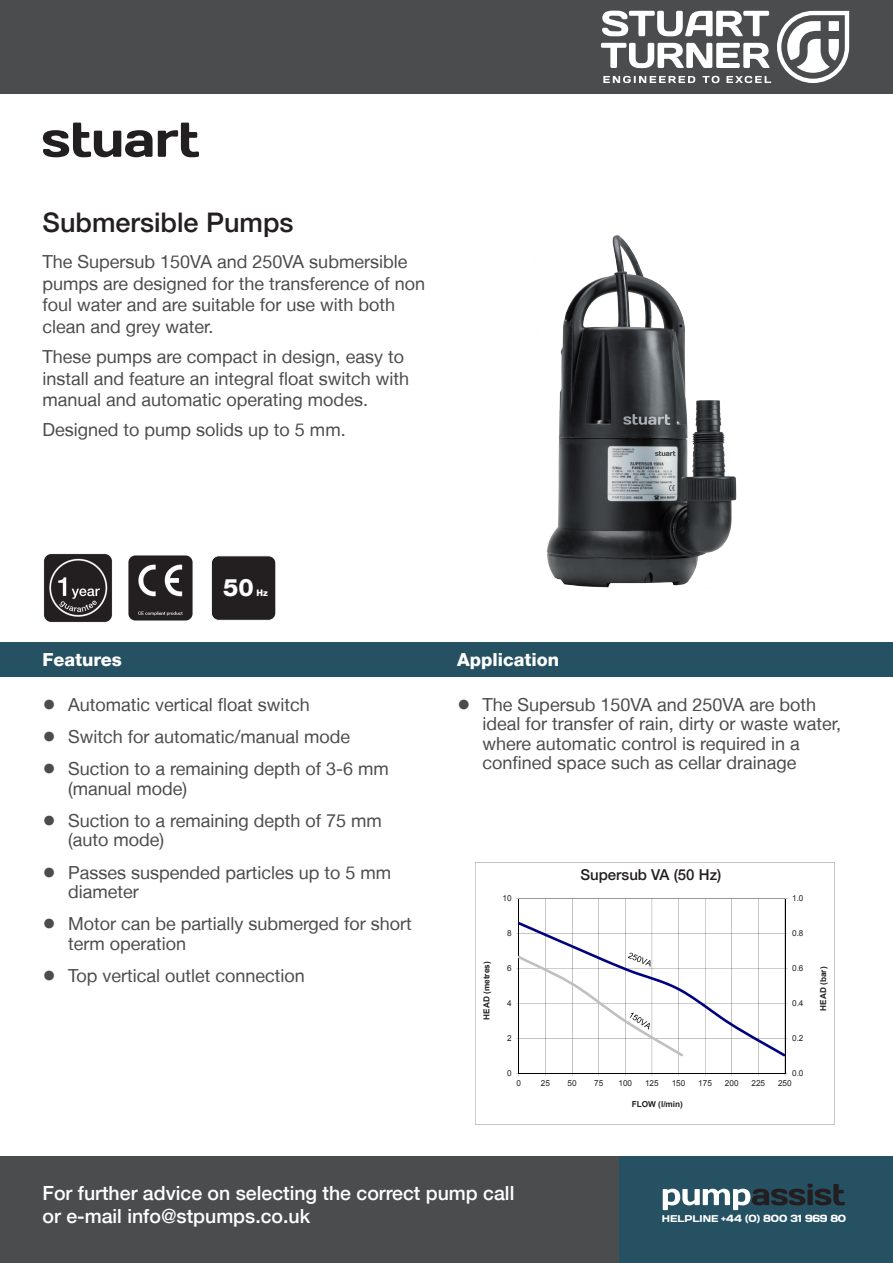
<style>
.page{position:relative;width:893px;height:1263px;background:#fff}
.page>*{position:absolute;margin:0;border:0;box-sizing:border-box;transform-origin:0 0}
.t1{font:500 27px "Helvetica Neue LT";color:#231f20}
.t2{font:800 24.3px "Helvetica Neue LT";color:#fff}
.t3{font:500 19.5px/23.4px "Helvetica Neue LT";color:#fff}
.Text_-_Body{font:18px/19.5px "Helvetica Neue LT";color:#4b4c4d}
.Text_-_Sub_Heading{font:800 18px "Helvetica Neue LT";color:#fff}
.t4{font:500 15px "Helvetica Neue LT";color:#231f20}
.t5{font:10.35px "Days";letter-spacing:-.025em;color:#fff}
.t6{font:800 9px "Helvetica Neue LT";color:#fff}
.t7{font:8.25px "Arial";color:#231f20}
.t8{font:700 8.25px "Arial";color:#231f20}
.s1{font-size:27px}
.s2{font-size:9.75px}
</style>
<div class="page">
<div style="left:0;top:1157px;width:621px;height:106px;background:#4b4c4d"></div>
<div style="left:620px;top:1157px;width:273px;height:106px;background:#255162"></div>
<svg style="left:663px;top:1184px;width:182px;height:26px"></svg>
<div style="left:0;top:642px;width:893px;height:34px;background:#255162"></div>
<div style="left:0;top:0;width:893px;height:94px;background:#4b4c4d"></div>
<svg style="left:602px;top:11px;width:167px;height:25px"></svg>
<svg style="left:601px;top:43px;width:168px;height:25px"></svg>
<svg style="left:603px;top:76px;width:92px;height:7px"></svg>
<svg style="left:702px;top:76px;width:17px;height:7px"></svg>
<svg style="left:726px;top:76px;width:45px;height:7px"></svg>
<svg style="left:777px;top:11px;width:72px;height:72px"></svg>
<img style="left:547px;top:235px;width:190px;height:353px">
<svg style="left:475px;top:862px;width:359px;height:262px"></svg>
<img style="left:128px;top:555px;width:65px;height:66px">
<div style="left:211px;top:556px;width:65px;height:64px;background:#231f20;border-radius:7px"></div>
<div style="left:211px;top:555px;width:65px;height:66px;border:1px solid #fff;border-radius:7px"></div>
<svg style="left:43px;top:123px;width:156px;height:34px"></svg>
<img style="left:43px;top:553px;width:70px;height:70px">
<h1 class="t1" style="left:43px;top:206px;width:253px">Submersible Pumps</h1>
<p class="Text_-_Body" style="left:43px;top:251px;width:384px;line-height:21.6px">The Supersub 150VA and 250VA submersible pumps are designed for the transference of non foul water and are suitable for use with both clean and grey water.</p>
<p class="Text_-_Body" style="left:43px;top:345px;width:368px;line-height:21.6px">These pumps are compact in design, easy to install and feature an integral float switch with manual and automatic operating modes.</p>
<p class="Text_-_Body" style="left:43px;top:420px;width:305px">Designed to pump solids up to 5 mm.</p>
<p class="t2" style="left:223px;top:572px;width:32px">50</p>
<p class="t6" style="left:256px;top:587px;width:13px">Hz</p>
<p class="Text_-_Sub_Heading" style="left:43px;top:648px;width:81px">Features</p>
<p class="Text_-_Body" style="left:43px;top:694px;width:269px"><span class="s1">•</span> Automatic vertical float switch</p>
<p class="Text_-_Body" style="left:43px;top:726px;width:309px"><span class="s1">•</span> Switch for automatic/manual mode</p>
<p class="Text_-_Body" style="left:68px;top:759px;width:322px;text-indent:-26px"><span class="s1">•</span> Suction to a remaining depth of 3-6 mm (manual mode)</p>
<p class="Text_-_Body" style="left:68px;top:810px;width:315px;text-indent:-26px"><span class="s1">•</span> Suction to a remaining depth of 75 mm (auto mode)</p>
<p class="Text_-_Body" style="left:68px;top:862px;width:325px;text-indent:-26px"><span class="s1">•</span> Passes suspended particles up to 5 mm diameter</p>
<p class="Text_-_Body" style="left:68px;top:914px;width:345px;text-indent:-26px"><span class="s1">•</span> Motor can be partially submerged for short term operation</p>
<p class="Text_-_Body" style="left:43px;top:966px;width:264px"><span class="s1">•</span> Top vertical outlet connection</p>
<p class="Text_-_Sub_Heading" style="left:457px;top:648px;width:104px">Application</p>
<p class="Text_-_Body" style="left:483px;top:694px;width:360px;text-indent:-26px"><span class="s1">•</span> The Supersub 150VA and 250VA are both ideal for transfer of rain, dirty or waste water, where automatic control is required in a confined space such as cellar drainage</p>
<p class="t8" style="left:481px;top:1019px;width:60px;rotate:-90deg">HEAD (metres)</p>
<p class="t4" style="left:580px;top:866px;width:142px">Supersub VA (50 Hz)</p>
<p class="t7" style="left:503px;top:893px;width:11px">10</p>
<p class="t7" style="left:792px;top:893px;width:13px">1.0</p>
<p class="t7" style="left:507px;top:928px;width:6px">8</p>
<p class="t7" style="left:792px;top:928px;width:13px">0.8</p>
<p class="t7" style="left:507px;top:963px;width:6px">6</p>
<p class="t7" style="left:792px;top:963px;width:13px">0.6</p>
<p class="t7" style="left:507px;top:998px;width:6px">4</p>
<p class="t7" style="left:792px;top:998px;width:13px">0.4</p>
<p class="t7" style="left:507px;top:1033px;width:6px">2</p>
<p class="t7" style="left:792px;top:1033px;width:13px">0.2</p>
<p class="t7" style="left:507px;top:1068px;width:6px">0</p>
<p class="t7" style="left:792px;top:1068px;width:13px">0.0</p>
<p class="t7" style="left:517px;top:1077px;width:6px">0</p>
<p class="t7" style="left:541px;top:1077px;width:11px">25</p>
<p class="t7" style="left:567px;top:1077px;width:11px">50</p>
<p class="t7" style="left:594px;top:1077px;width:11px">75</p>
<p class="t7" style="left:618px;top:1077px;width:15px">100</p>
<p class="t7" style="left:645px;top:1077px;width:15px">125</p>
<p class="t7" style="left:672px;top:1077px;width:15px">150</p>
<p class="t7" style="left:698px;top:1077px;width:15px">175</p>
<p class="t7" style="left:725px;top:1077px;width:15px">200</p>
<p class="t7" style="left:751px;top:1077px;width:15px">225</p>
<p class="t7" style="left:778px;top:1077px;width:15px">250</p>
<p class="t8" style="left:632px;top:1098px;width:53px">FLOW (l/min)</p>
<p class="t8" style="left:818px;top:1010px;width:45px;rotate:-90deg">HEAD (bar)</p>
<p class="t3" style="left:43px;top:1181px;width:473px">For further advice on selecting the correct pump call or e-mail info@stpumps.co.uk</p>
<p class="t5" style="left:662px;top:1211px;width:186px"><span class="s2">HELPLINE</span> +44 (0) 800 31 969 80</p>
</div>
